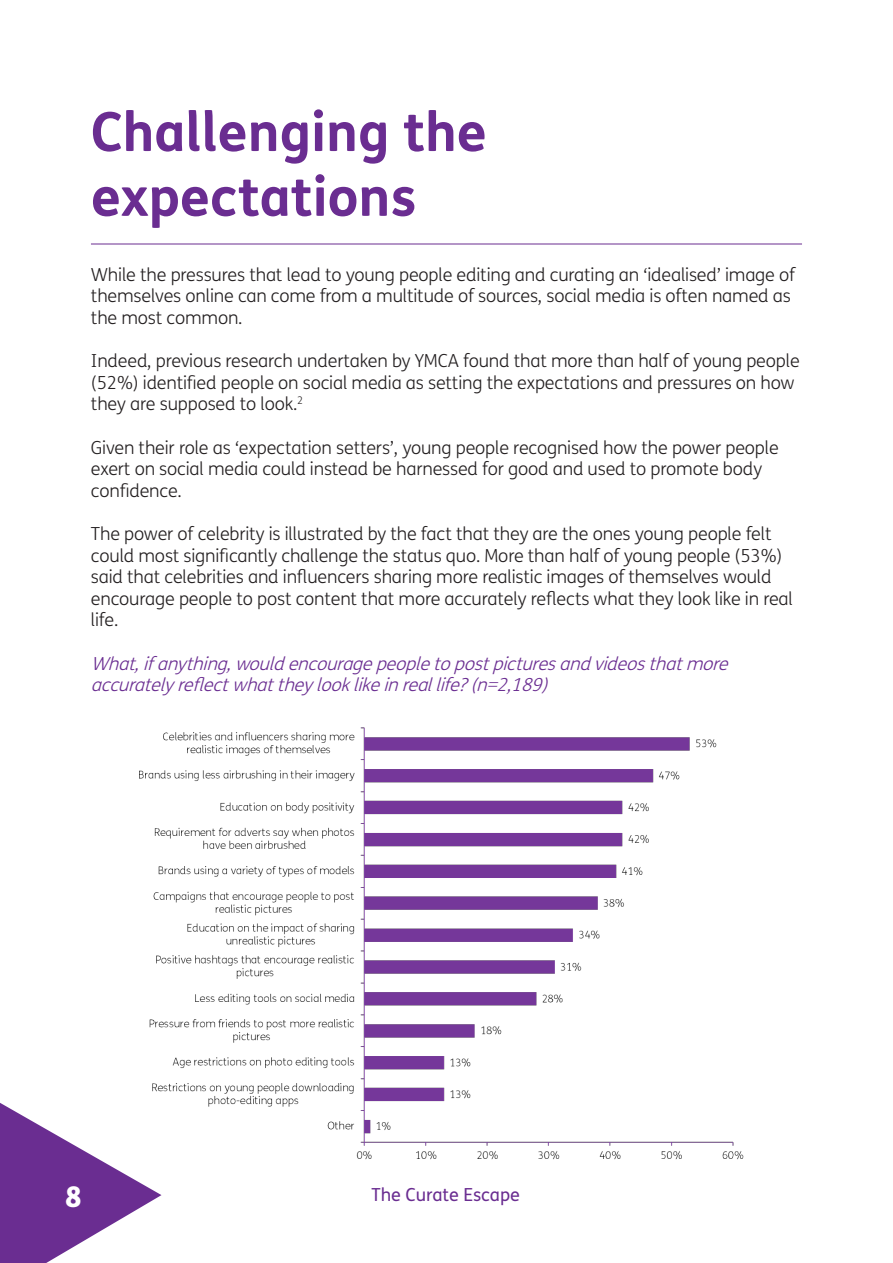
<style>
.page{position:relative;width:893px;height:1263px;background:#fff}
.page>*{position:absolute;margin:0;border:0;box-sizing:border-box;transform-origin:0 0}
.t1{font:700 54px/64.8px "FS Me Pro";color:#6a2d91}
.t2{font:800 28.5px "FS Me Pro";color:#fff}
.t3{font:300 18px/21.6px "FS Me Pro";letter-spacing:-.01em;color:#231f20}
.t4{font:italic 300 18px/21.6px "FS Me Pro";color:#6a2d91}
.t5{font:18px "FS Me Pro";color:#6a2d91}
</style>
<div class="page">
<svg style="left:0;top:1103px;width:161px;height:160px"></svg>
<hr style="left:91px;top:244px;width:711px;height:1px;background:#6a2d91">
<img style="left:137px;top:727px;width:607px;height:447px">
<p class="t1" style="left:91px;top:97px;width:397px">Challenging the expectations</p>
<p class="t3" style="left:91px;top:263px;width:706px">While the pressures that lead to young people editing and curating an ‘idealised’ image of themselves online can come from a multitude of sources, social media is often named as the most common.</p>
<p class="t3" style="left:91px;top:349px;width:710px">Indeed, previous research undertaken by YMCA found that more than half of young people (52%) identified people on social media as setting the expectations and pressures on how they are supposed to look.<sup>2</sup></p>
<p class="t3" style="left:91px;top:436px;width:689px">Given their role as ‘expectation setters’, young people recognised how the power people exert on social media could instead be harnessed for good and used to promote body confidence.</p>
<p class="t3" style="left:91px;top:522px;width:703px">The power of celebrity is illustrated by the fact that they are the ones young people felt could most significantly challenge the status quo. More than half of young people (53%) said that celebrities and influencers sharing more realistic images of themselves would encourage people to post content that more accurately reflects what they look like in real life.</p>
<p class="t4" style="left:91px;top:652px;width:644px">What,ifanything,wouldencouragepeopletopostpicturesandvideosthatmore accurately reflectwhatthey looklikeinreallife?(n=2,189)</p>
<p class="t2" style="left:65px;top:1174px;width:18px">8</p>
<p class="t5" style="left:371px;top:1182px;width:150px">The Curate Escape</p>
</div>
